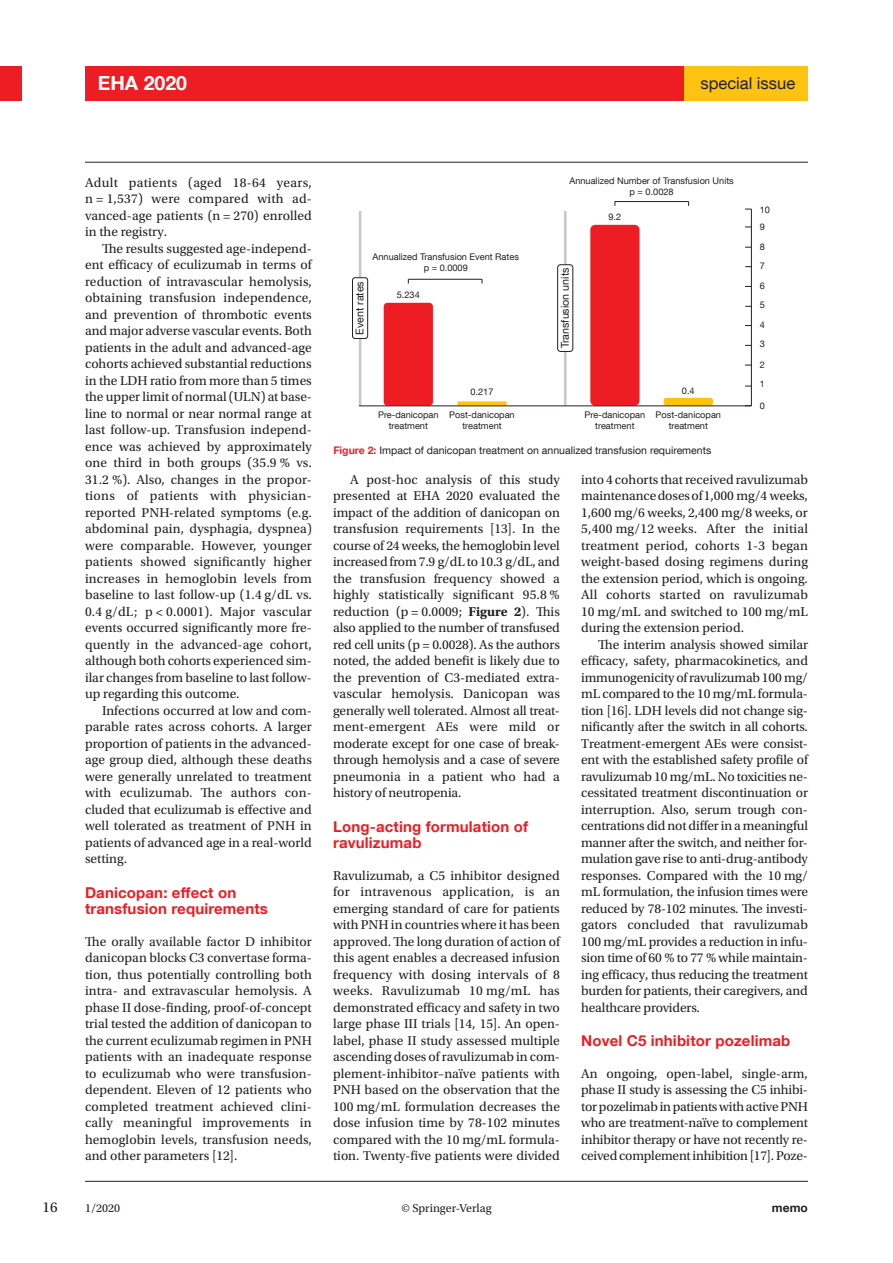
<style>
.page{position:relative;width:893px;height:1263px;background:#fff}
.page>*{position:absolute;margin:0;border:0;box-sizing:border-box;transform-origin:0 0}
.t1{font:700 19.5px "Helvetica Neue LT Com";color:#fff}
.t2{font:16.5px "Helvetica Neue LT Com";color:#231f20}
.BDZ_zwischentitel1{font:700 15px/16.5px "Helvetica Neue LT Com";letter-spacing:.01em;color:#ee1d23}
.t3{font:15px "Utopia Std";color:#231f20}
.BDY_body{font:13.5px/16.5px "Utopia Std";letter-spacing:-.005em;color:#231f20;text-align:justify}
.BDY_body_ohne_einzug{font:13.5px/16.5px "Utopia Std";color:#231f20;text-align:justify}
.t4{font:12px "Utopia Std";color:#231f20}
.t5{font:700 12px "Helvetica Neue LT Com";color:#231f20}
.Image{font:10.65px "Helvetica Neue LT Com";color:#231f20}
.PCA_picturecaption{font:10.5px "Helvetica Neue LT Com";color:#231f20}
.Image-2{font:9.15px/10.9px "Helvetica Neue LT Com";color:#231f20;text-align:center}
.s1{font-weight:700;color:#ee1d23}
.s2{font-weight:700}
</style>
<div class="page">
<div style="left:0;top:66px;width:21px;height:34px;background:#ee1d23"></div>
<div style="left:85px;top:66px;width:723px;height:34px;background:#ee1d23"></div>
<hr style="left:85px;top:162px;width:723px;height:1px;background:#231f20">
<hr style="left:85px;top:1181px;width:723px;height:1px;background:#231f20">
<div style="left:685px;top:66px;width:123px;height:34px;background:#fec210"></div>
<div style="left:384px;top:303px;width:49px;height:103px;background:#ee1d23;border-radius:4px"></div>
<div style="left:457px;top:401px;width:50px;height:5px;background:#fec210"></div>
<div style="left:590px;top:225px;width:49px;height:181px;background:#ee1d23;border-radius:5px"></div>
<div style="left:664px;top:398px;width:49px;height:8px;background:#fec210;border-radius:2px"></div>
<hr style="left:359px;top:211px;width:2px;height:195px;background:#c7c8ca">
<div style="left:352px;top:278px;width:16px;height:60px;background:#fff;border-radius:2px"></div>
<div style="left:352px;top:277px;width:16px;height:62px;border:1px solid #231f20;border-radius:2px"></div>
<hr style="left:564px;top:211px;width:3px;height:195px;background:#c7c8ca">
<div style="left:558px;top:265px;width:15px;height:86px;background:#fff;border-radius:3px"></div>
<div style="left:557px;top:264px;width:16px;height:88px;border:1px solid #231f20;border-radius:3px"></div>
<hr style="left:359px;top:405px;width:392px;height:1px;background:#231f20">
<hr style="left:751px;top:209px;width:1px;height:197px;background:#231f20">
<hr style="left:408px;top:279px;width:74px;height:1px;background:#231f20">
<hr style="left:615px;top:201px;width:74px;height:1px;background:#231f20">
<h1 class="t1" style="left:98px;top:71px;width:91px">EHA 2020</h1>
<p class="t2" style="left:700px;top:73px;width:96px">special issue</p>
<p class="BDY_body_ohne_einzug" style="left:85px;top:174px;width:228px">Adult patients (aged 18-64 years, n = 1,537) were compared with ad&shy;vanced-age patients (n = 270) enrolled in the registry.</p>
<p class="BDY_body" style="left:85px;top:240px;width:228px;text-indent:17px">The results suggested age-independ&shy;ent efficacy of eculizumab in terms of reduction of intravascular hemolysis, obtaining transfusion independence, and prevention of thrombotic events and major adverse vascular events. Both patients in the adult and advanced-age cohorts achieved substantial reductions in the LDH ratio from more than 5 times the upper limit of normal (ULN) at base&shy;line to normal or near normal range at last follow-up. Transfusion independ&shy;ence was achieved by approximately one third in both groups (35.9 % vs.<br>31.2 %). Also, changes in the propor&shy;tions of patients with physician&shy;reported PNH-related symptoms (e.g. abdominal pain, dysphagia, dyspnea) were comparable. However, younger patients showed significantly higher increases in hemoglobin levels from baseline to last follow-up (1.4 g/dL vs.<br>0.4 g/dL; p &lt; 0.0001). Major vascular events occurred significantly more fre&shy;quently in the advanced-age cohort, although both cohorts experienced sim&shy;ilar changes from baseline to last follow&shy;up regarding this outcome.</p>
<p class="BDY_body" style="left:85px;top:702px;width:228px;text-indent:17px">Infections occurred at low and com&shy;parable rates across cohorts. A larger proportion of patients in the advanced&shy;age group died, although these deaths were generally unrelated to treatment with eculizumab. The authors con&shy;cluded that eculizumab is effective and well tolerated as treatment of PNH in patients of advanced age in a real-world setting.</p>
<p class="BDZ_zwischentitel1" style="left:85px;top:884px;width:184px">Danicopan: effect on transfusion requirements</p>
<p class="BDY_body_ohne_einzug" style="left:85px;top:933px;width:228px">The orally available factor D inhibitor danicopan blocks C3 convertase forma&shy;tion, thus potentially controlling both intra- and extravascular hemolysis. A phase II dose-finding, proof-of-concept trial tested the addition of danicopan to the current eculizumab regimen in PNH patients with an inadequate response to eculizumab who were transfusion&shy;dependent. Eleven of 12 patients who completed treatment achieved clini&shy;cally meaningful improvements in hemoglobin levels, transfusion needs, and other parameters [12].</p>
<p class="Image-2" style="left:569px;top:175px;width:166px">Annualized Number of Transfusion Units p = 0.0028</p>
<p class="Image" style="left:353px;top:335px;width:55px;rotate:-90deg">Event rates</p>
<p class="Image-2" style="left:373px;top:251px;width:148px">Annualized Transfusion Event Rates p = 0.0009</p>
<p class="Image-2" style="left:397px;top:289px;width:24px">5.234</p>
<p class="Image" style="left:558px;top:348px;width:82px;rotate:-90deg">Transfusion units</p>
<p class="Image-2" style="left:608px;top:211px;width:14px">9.2</p>
<p class="Image-2" style="left:471px;top:386px;width:24px">0.217</p>
<p class="Image-2" style="left:682px;top:385px;width:14px">0.4</p>
<p class="Image-2" style="left:378px;top:409px;width:62px">Pre-danicopan treatment</p>
<p class="Image-2" style="left:449px;top:409px;width:67px">Post-danicopan treatment</p>
<p class="Image-2" style="left:585px;top:409px;width:62px">Pre-danicopan treatment</p>
<p class="Image-2" style="left:656px;top:409px;width:67px">Post-danicopan treatment</p>
<p class="PCA_picturecaption" style="left:333px;top:444px;width:379px"><span class="s1">Figure 2:</span> Impact of danicopan treatment on annualized transfusion requirements</p>
<p class="Image-2" style="left:760px;top:204px;width:12px">10</p>
<p class="Image-2" style="left:760px;top:222px;width:7px">9</p>
<p class="Image-2" style="left:760px;top:241px;width:7px">8</p>
<p class="Image-2" style="left:760px;top:260px;width:7px">7</p>
<p class="Image-2" style="left:760px;top:276px;width:7px;line-height:18.8px;text-align:left">6<br>5</p>
<p class="Image-2" style="left:760px;top:316px;width:7px;line-height:18.3px;text-align:left">4<br>3</p>
<p class="Image-2" style="left:760px;top:355px;width:7px;line-height:19.4px;text-align:left">2<br>1</p>
<p class="Image-2" style="left:760px;top:400px;width:7px">0</p>
<p class="BDY_body" style="left:333px;top:471px;width:228px;text-align:left;text-indent:17px">A post-hoc analysis of this study presented at EHA 2020 evaluated the impact of the addition of danicopan on transfusion requirements [13]. In the course of 24 weeks, the hemoglobin level increased from 7.9 g/dL to 10.3 g/dL, and the transfusion frequency showed a highly statistically significant 95.8 % reduction (p = 0.0009; <span class="s2">Figure 2</span>). This also applied to the number of transfused red cell units (p = 0.0028). As the authors noted, the added benefit is likely due to the prevention of C3-mediated extra&shy;vascular hemolysis. Danicopan was generally well tolerated. Almost all treat&shy;ment-emergent AEs were mild or moderate except for one case of break&shy;through hemolysis and a case of severe pneumonia in a patient who had a history of neutropenia.</p>
<p class="BDZ_zwischentitel1" style="left:333px;top:818px;width:197px">Long-acting formulation of ravulizumab</p>
<p class="BDY_body_ohne_einzug" style="left:333px;top:867px;width:228px">Ravulizumab, a C5 inhibitor designed for intravenous application, is an emerging standard of care for patients with PNH in countries where it has been approved. The long duration of action of this agent enables a decreased infusion frequency with dosing intervals of 8 weeks. Ravulizumab 10 mg/mL has demonstrated efficacy and safety in two large phase III trials [14, 15]. An open&shy;label, phase II study assessed multiple ascending doses of ravulizumab in com&shy;plement-inhibitor–naïve patients with PNH based on the observation that the 100 mg/mL formulation decreases the dose infusion time by 78-102 minutes compared with the 10 mg/mL formula&shy;tion. Twenty-five patients were divided</p>
<p class="BDY_body_ohne_einzug" style="left:581px;top:471px;width:228px">into 4 cohorts that received ravulizumab maintenance doses of 1,000 mg/4 weeks, 1,600 mg/6 weeks, 2,400 mg/8 weeks, or 5,400 mg/12 weeks. After the initial treatment period, cohorts 1-3 began weight-based dosing regimens during the extension period, which is ongoing.<br>All cohorts started on ravulizumab 10 mg/mL and switched to 100 mg/mL during the extension period.</p>
<p class="BDY_body" style="left:581px;top:636px;width:228px;text-indent:17px">The interim analysis showed similar efficacy, safety, pharmacokinetics, and immunogenicity of ravulizumab 100 mg/ mL compared to the 10 mg/mL formula&shy;tion [16]. LDH levels did not change sig&shy;nificantly after the switch in all cohorts.<br>Treatment-emergent AEs were consist&shy;ent with the established safety profile of ravulizumab 10 mg/mL. No toxicities ne&shy;cessitated treatment discontinuation or interruption. Also, serum trough con&shy;centrations did not differ in a meaningful manner after the switch, and neither for&shy;mulation gave rise to anti-drug-antibody responses. Compared with the 10 mg/ mL formulation, the infusion times were reduced by 78-102 minutes. The investi&shy;gators concluded that ravulizumab 100 mg/mL provides a reduction in infu&shy;sion time of 60 % to 77 % while maintain&shy;ing efficacy, thus reducing the treatment burden for patients, their caregivers, and healthcare providers.</p>
<p class="BDZ_zwischentitel1" style="left:581px;top:1032px;width:211px">Novel C5 inhibitor pozelimab</p>
<p class="BDY_body_ohne_einzug" style="left:581px;top:1065px;width:228px">An ongoing, open-label, single-arm, phase II study is assessing the C5 inhibi&shy;tor pozelimab in patients with active PNH who are treatment-naïve to complement inhibitor therapy or have not recently re&shy;ceived complement inhibition [17]. Poze-</p>
<p class="t3" style="left:43px;top:1199px;width:16px">16</p>
<p class="t4" style="left:85px;top:1201px;width:37px">1/2020</p>
<p class="t4" style="left:401px;top:1201px;width:92px">© Springer-Verlag</p>
<p class="t5" style="left:772px;top:1200px;width:37px">memo</p>
</div>
